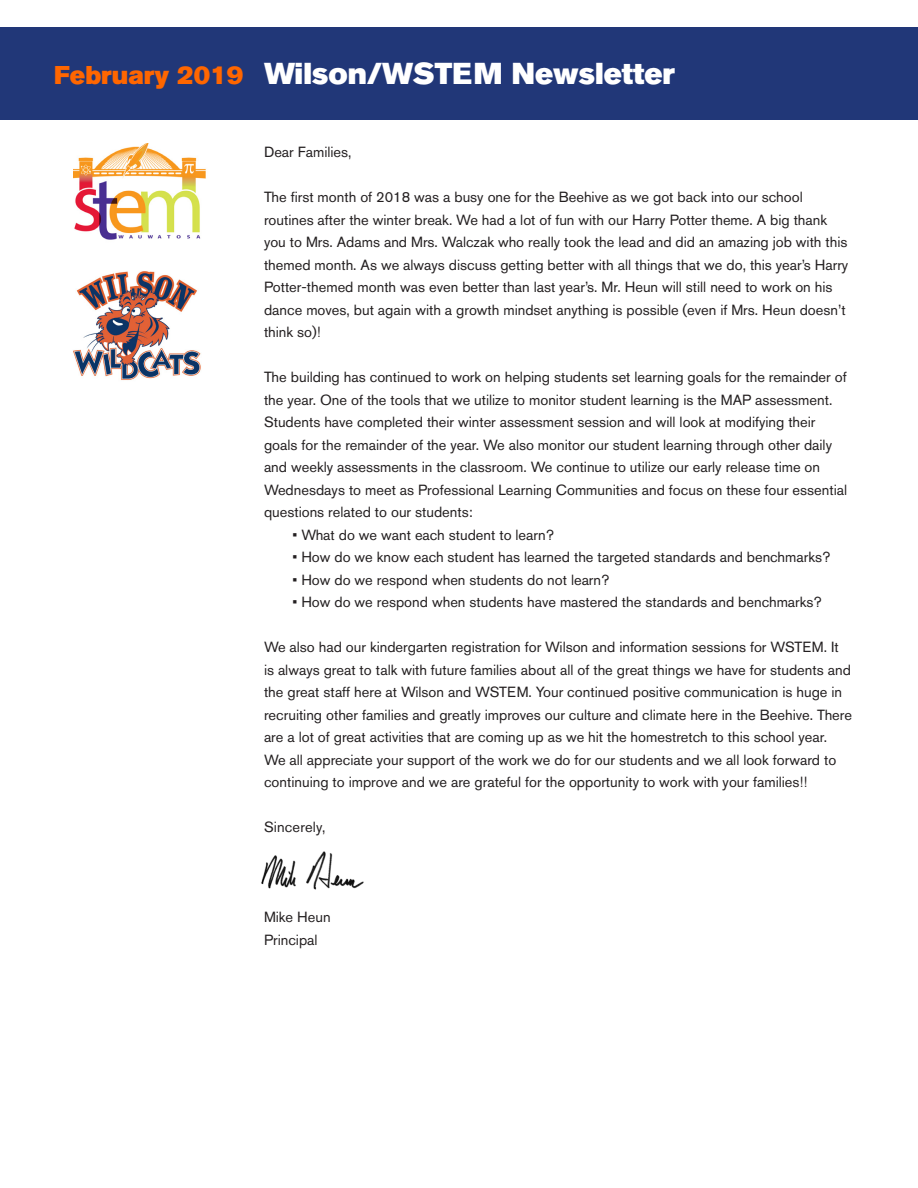
<style>
.page{position:relative;width:918px;height:1188px;background:#fff}
.page>*{position:absolute;margin:0;border:0;box-sizing:border-box;transform-origin:0 0}
.t1{font:30px "Akzidenz Grotesk BE Super";color:#fff}
.t2{font:25.5px "Akzidenz Grotesk BE Super";color:#f60}
.t3{font:14.7px/22.5px "Akzidenz Grotesk BE";color:#231f20}
</style>
<div class="page">
<img style="left:261px;top:851px;width:103px;height:39px">
<img style="left:73px;top:143px;width:133px;height:97px">
<img style="left:73px;top:271px;width:128px;height:109px">
<div style="left:0;top:27px;width:918px;height:92px;background:#213778"></div>
<p class="t2" style="left:54px;top:60px;width:191px">February 2019</p>
<p class="t1" style="left:264px;top:56px;width:413px">Wilson/WSTEM Newsletter</p>
<p class="t3" style="left:264px;top:141px;width:89px">Dear Families,</p>
<p class="t3" style="left:264px;top:186px;width:586px">The first month of 2018 was a busy one for the Beehive as we got back into our school routines after the winter break. We had a lot of fun with our Harry Potter theme. A big thank you to Mrs. Adams and Mrs. Walczak who really took the lead and did an amazing job with this themed month. As we always discuss getting better with all things that we do, this year’s Harry Potter-themed month was even better than last year’s. Mr. Heun will still need to work on his dance moves, but again with a growth mindset anything is possible (even if Mrs. Heun doesn’t think so)!</p>
<p class="t3" style="left:264px;top:366px;width:585px">The building has continued to work on helping students set learning goals for the remainder of the year. One of the tools that we utilize to monitor student learning is the MAP assessment.<br>Students have completed their winter assessment session and will look at modifying their goals for the remainder of the year. We also monitor our student learning through other daily and weekly assessments in the classroom. We continue to utilize our early release time on Wednesdays to meet as Professional Learning Communities and focus on these four essential questions related to our students:</p>
<p class="t3" style="left:293px;top:523px;width:263px">• What do we want each student to learn?</p>
<p class="t3" style="left:293px;top:546px;width:539px">• How do we know each student has learned the targeted standards and benchmarks?</p>
<p class="t3" style="left:293px;top:568px;width:318px">• How do we respond when students do not learn?</p>
<p class="t3" style="left:293px;top:591px;width:531px">• How do we respond when students have mastered the standards and benchmarks?</p>
<p class="t3" style="left:264px;top:636px;width:590px">We also had our kindergarten registration for Wilson and information sessions for WSTEM. It is always great to talk with future families about all of the great things we have for students and the great staff here at Wilson and WSTEM. Your continued positive communication is huge in recruiting other families and greatly improves our culture and climate here in the Beehive. There are a lot of great activities that are coming up as we hit the homestretch to this school year.<br>We all appreciate your support of the work we do for our students and we all look forward to continuing to improve and we are grateful for the opportunity to work with your families!!</p>
<p class="t3" style="left:264px;top:816px;width:63px">Sincerely,</p>
<p class="t3" style="left:264px;top:906px;width:68px">Mike Heun</p>
<p class="t3" style="left:264px;top:928px;width:55px">Principal</p>
</div>
